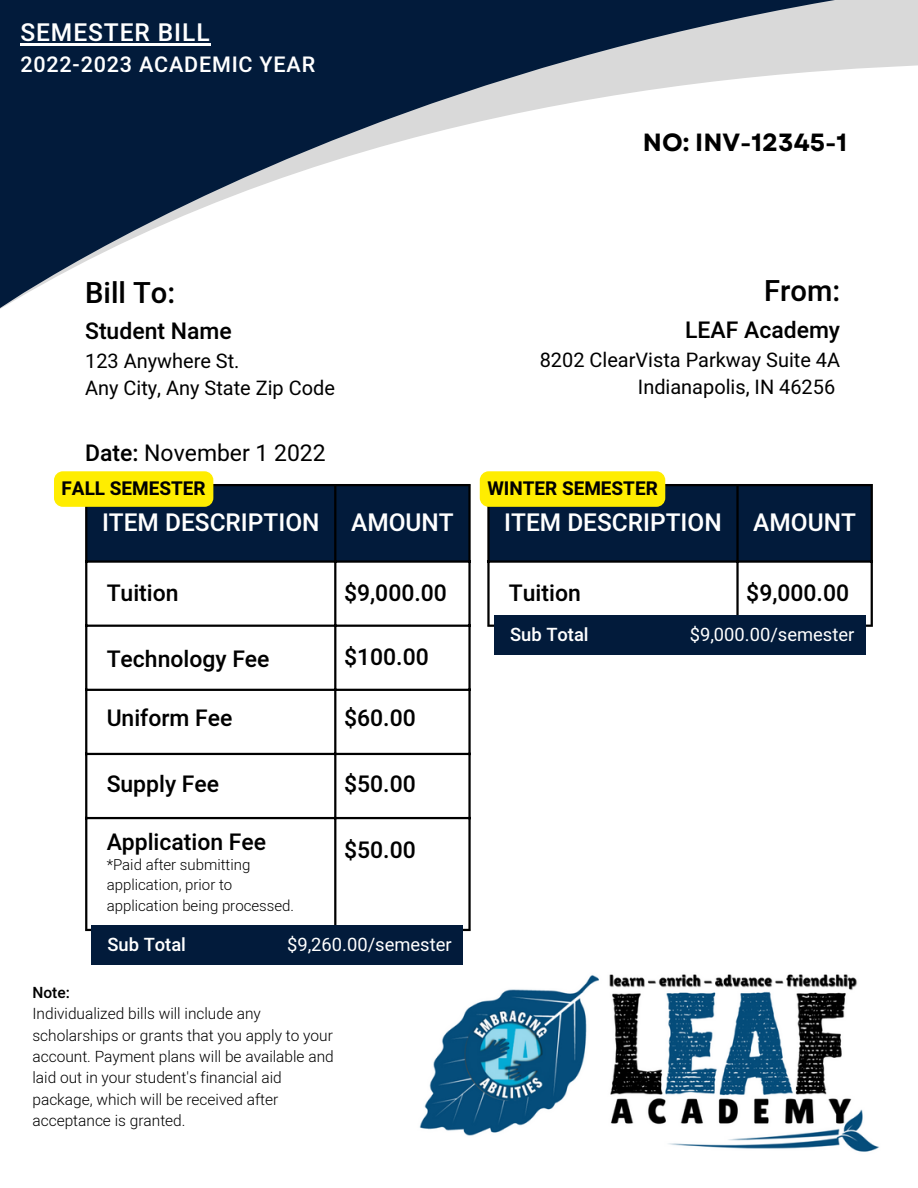
<style>
.page{position:relative;width:918px;height:1188px;background:#fff}
.page>*{position:absolute;margin:0;border:0;box-sizing:border-box;transform-origin:0 0}
.t1{font:500 29.1px "Heebo";color:#000}
.t2{font:700 24.9px "Garet";color:#000}
.t3{font:500 24.6px "Heebo";letter-spacing:.035em;color:#fff}
.t4{font:500 24.45px "Heebo";color:#fff}
.t5{font:500 22.95px "Heebo";color:#000}
.t6{font:22.95px "Heebo";color:#000}
.t7{font:500 21.6px "Heebo";letter-spacing:.035em;color:#fff}
.t8{font:19.95px/27px "Heebo";color:#000}
.t9{font:700 18.9px "Heebo";color:#000}
.t10{font:18.3px "Heebo";color:#fff}
.t11{font:500 18.3px "Heebo";color:#fff}
.t12{font:300 15.45px/21.3px "Heebo";color:#000}
.t13{font:500 15.45px "Heebo";color:#000}
.t14{font:300 15px/20.2px "Heebo";color:#000}
.s1{font-weight:500}
</style>
<div class="page">
<svg style="left:0;top:0;width:918px;height:309px"></svg>
<svg style="left:0;top:0;width:644px;height:291px;fill:#021b3b"></svg>
<div style="left:87px;top:486px;width:381px;height:74px;background:#021b3b"></div>
<hr style="left:85px;top:486px;width:2px;height:443px;background:#000">
<hr style="left:334px;top:486px;width:2px;height:443px;background:#000">
<hr style="left:468px;top:486px;width:3px;height:443px;background:#000">
<hr style="left:85px;top:484px;width:386px;height:2px;background:#000">
<hr style="left:85px;top:560px;width:386px;height:3px;background:#000">
<hr style="left:85px;top:625px;width:386px;height:2px;background:#000">
<hr style="left:85px;top:689px;width:386px;height:2px;background:#000">
<hr style="left:85px;top:753px;width:386px;height:2px;background:#000">
<hr style="left:85px;top:817px;width:386px;height:2px;background:#000">
<hr style="left:85px;top:929px;width:386px;height:2px;background:#000">
<img style="left:410px;top:964px;width:469px;height:188px">
<div style="left:92px;top:925px;width:371px;height:39px;background:#021b3b"></div>
<hr style="left:20px;top:44px;width:191px;height:2px;background:#fff">
<div style="left:490px;top:486px;width:381px;height:74px;background:#021b3b"></div>
<hr style="left:487px;top:486px;width:3px;height:139px;background:#000">
<hr style="left:736px;top:486px;width:3px;height:139px;background:#000">
<hr style="left:871px;top:486px;width:2px;height:139px;background:#000">
<hr style="left:487px;top:484px;width:386px;height:2px;background:#000">
<hr style="left:487px;top:560px;width:386px;height:3px;background:#000">
<hr style="left:487px;top:625px;width:386px;height:2px;background:#000">
<div style="left:494px;top:615px;width:372px;height:40px;background:#021b3b"></div>
<div style="left:54px;top:471px;width:159px;height:36px;background:#ffed00;border-radius:9px"></div>
<div style="left:480px;top:471px;width:185px;height:36px;background:#ffed00;border-radius:9px"></div>
<h3 class="t3" style="left:20px;top:16px;width:191px">SEMESTER BILL</h3>
<h3 class="t7" style="left:20px;top:49px;width:296px">2022-2023 ACADEMIC YEAR</h3>
<h1 class="t1" style="left:85px;top:273px;width:92px">Bill To:</h1>
<h3 class="t5" style="left:85px;top:315px;width:148px">Student Name</h3>
<p class="t8" style="left:85px;top:348px;width:251px">123 Anywhere St.<br>Any City, Any State Zip Code</p>
<h3 class="t6" style="left:85px;top:437px;width:242px"><span class="s1">Date:</span> November 1 2022</h3>
<h2 class="t2" style="left:643px;top:125px;width:206px">NO: INV-12345-1</h2>
<h1 class="t1" style="left:764px;top:271px;width:77px">From:</h1>
<h3 class="t5" style="left:685px;top:314px;width:156px">LEAF Academy</h3>
<p class="t8" style="left:540px;top:348px;width:302px;text-align:right">8202 ClearVista Parkway Suite 4A<br>Indianapolis, IN 46256</p>
<p class="t9" style="left:62px;top:475px;width:146px">FALL SEMESTER</p>
<p class="t9" style="left:487px;top:475px;width:172px">WINTER SEMESTER</p>
<h3 class="t4" style="left:102px;top:506px;width:219px">ITEM DESCRIPTION</h3>
<h3 class="t4" style="left:351px;top:506px;width:104px">AMOUNT</h3>
<h3 class="t5" style="left:107px;top:577px;width:73px">Tuition</h3>
<h3 class="t5" style="left:344px;top:577px;width:104px">$9,000.00</h3>
<h3 class="t5" style="left:107px;top:643px;width:164px">Technology Fee</h3>
<h3 class="t5" style="left:344px;top:641px;width:86px">$100.00</h3>
<h3 class="t5" style="left:107px;top:702px;width:127px">Uniform Fee</h3>
<h3 class="t5" style="left:344px;top:702px;width:73px">$60.00</h3>
<h3 class="t5" style="left:107px;top:768px;width:114px">Supply Fee</h3>
<h3 class="t5" style="left:107px;top:826px;width:161px">Application Fee</h3>
<p class="t14" style="left:107px;top:855px;width:189px">*Paid after submitting application, prior to application being processed.</p>
<h3 class="t5" style="left:344px;top:768px;width:73px">$50.00</h3>
<h3 class="t5" style="left:344px;top:834px;width:73px">$50.00</h3>
<p class="t11" style="left:107px;top:932px;width:80px">Sub Total</p>
<p class="t10" style="left:287px;top:932px;width:166px">$9,260.00/semester</p>
<p class="t13" style="left:32px;top:982px;width:39px">Note:</p>
<p class="t12" style="left:32px;top:1004px;width:303px">Individualized bills will include any scholarships or grants that you apply to your account. Payment plans will be available and laid out in your student's financial aid package, which will be received after acceptance is granted.</p>
<h3 class="t4" style="left:504px;top:506px;width:219px">ITEM DESCRIPTION</h3>
<h3 class="t4" style="left:753px;top:506px;width:104px">AMOUNT</h3>
<h3 class="t5" style="left:509px;top:577px;width:73px">Tuition</h3>
<h3 class="t5" style="left:746px;top:577px;width:104px">$9,000.00</h3>
<p class="t11" style="left:510px;top:622px;width:80px">Sub Total</p>
<p class="t10" style="left:690px;top:622px;width:166px">$9,000.00/semester</p>
</div>
